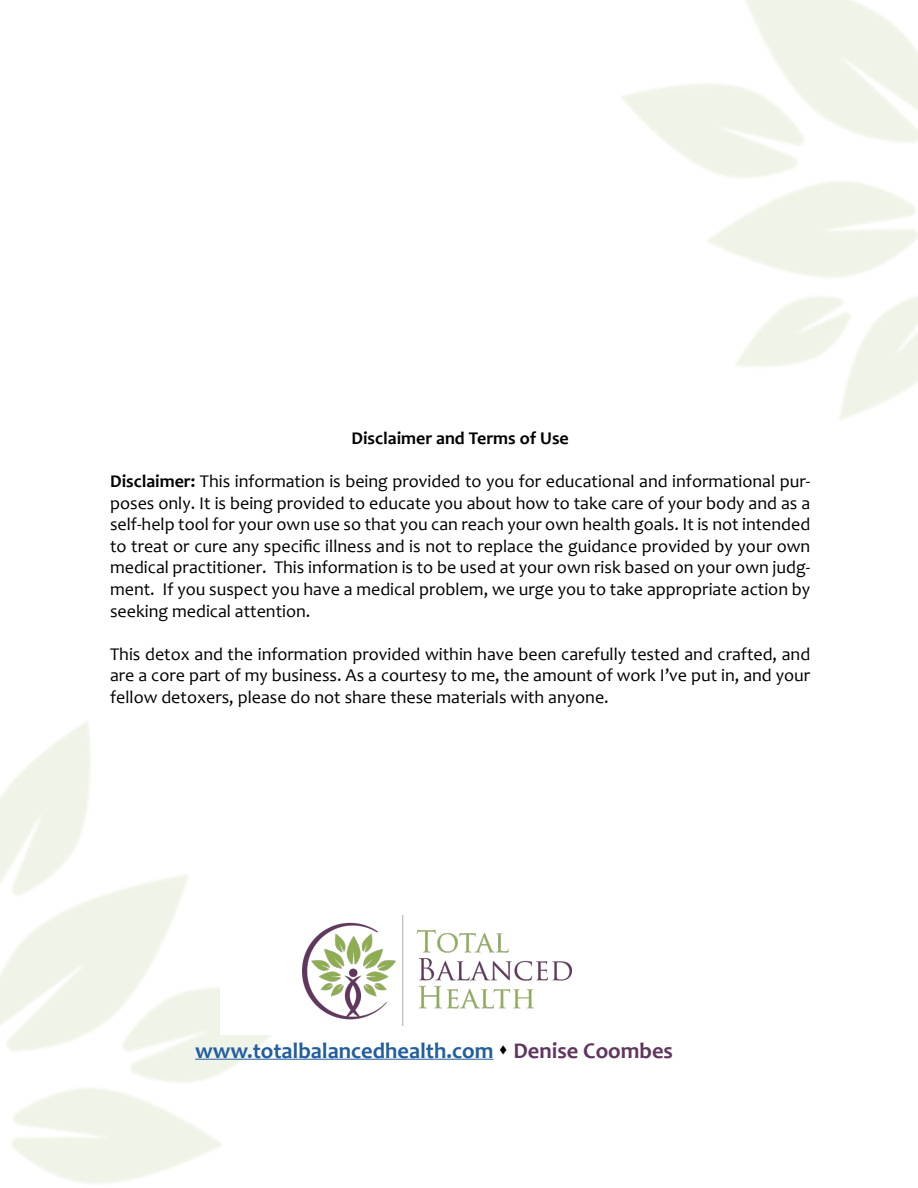
<style>
.page{position:relative;width:918px;height:1188px;background:#fff}
.page>*{position:absolute;margin:0;border:0;box-sizing:border-box;transform-origin:0 0}
.t1{font:700 22.5px "Candara";color:#215e9e}
.t2{font:18px/21.6px "Candara";color:#000;text-align:justify}
.t3{font:700 18px "Candara";color:#000}
.s1{font-weight:700}
.s2{color:#000}
.s3{color:#61365e}
</style>
<div class="page">
<img style="left:303px;top:915px;width:268px;height:111px">
<hr style="left:195px;top:1059px;width:298px;height:1px;background:#215e9e">
<p class="t3" style="left:352px;top:427px;width:219px">Disclaimer and Terms of Use</p>
<p class="t2" style="left:110px;top:470px;width:702px"><span class="s1">Disclaimer:</span> This information is being provided to you for educational and informational pur&shy;poses only. It is being provided to educate you about how to take care of your body and as a self-help tool for your own use so that you can reach your own health goals. It is not intended to treat or cure any specific illness and is not to replace the guidance provided by your own medical practitioner. This information is to be used at your own risk based on your own judg&shy;ment. If you suspect you have a medical problem, we urge you to take appropriate action by seeking medical attention.</p>
<p class="t2" style="left:110px;top:643px;width:702px">This detox and the information provided within have been carefully tested and crafted, and are a core part of my business. As a courtesy to me, the amount of work I’ve put in, and your fellow detoxers, please do not share these materials with anyone.</p>
<p class="t1" style="left:195px;top:1036px;width:479px">www.totalbalancedhealth.com <span class="s2">▲</span> <span class="s3">Denise Coombes</span></p>
</div>
